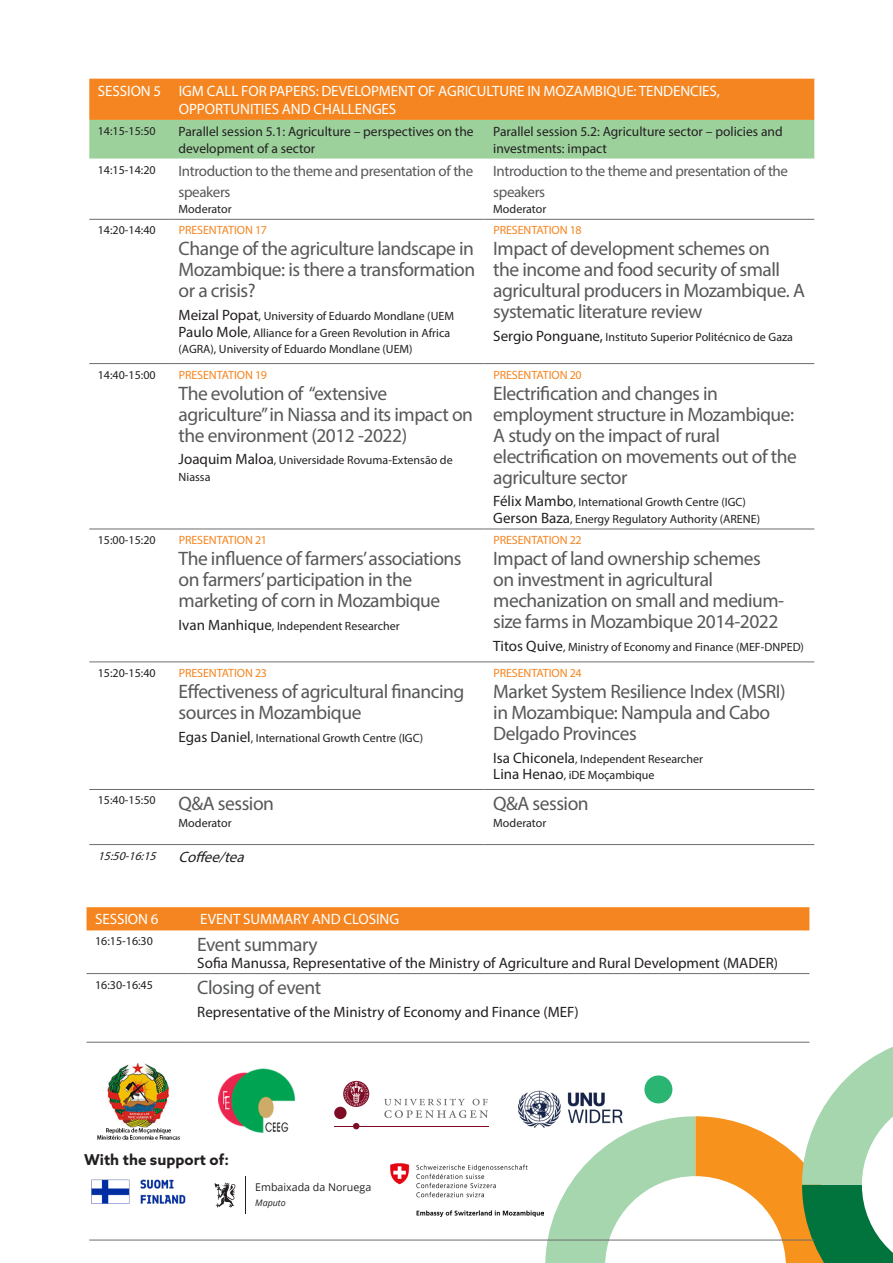
<style>
.page{position:relative;width:893px;height:1263px;background:#fff}
.page>*{position:absolute;margin:0;border:0;box-sizing:border-box;transform-origin:0 0}
.Heading_table{font:19.5px/21px "Myriad Pro";letter-spacing:-.025em;color:#57585a}
.Dayheading_table{font:15px/18px "Myriad Pro";letter-spacing:-.005em;color:#fff}
.Heading_table-2{font:15px/21px "Myriad Pro";letter-spacing:-.025em;color:#57585a}
.Heading_table-3{font:15px "Myriad Pro";color:#231f20}
.Body_table{font:15px "Myriad Pro";color:#231f20}
.t1{font:700 15px "Azo Sans";color:#231f20}
.Body_table-2{font:italic 15px "Myriad Pro";color:#231f20}
.Body_table-3{font:13.5px/16.5px "Myriad Pro";color:#231f20}
.Heading_table-4{font:12px/16.5px "Myriad Pro";color:#231f20}
.Heading_table_custom{font:12px "Myriad Pro";letter-spacing:-.005em;color:#f58520}
.Time{font:12px "Myriad Pro";color:#231f20}
.Time-2{font:italic 12px "Myriad Pro";color:#231f20}
.t2{font:10.65px "Open Sans";color:#231f20}
.t3{font:italic 8.85px "Open Sans";color:#231f20}
.s1{font-size:15px}
</style>
<div class="page">
<svg style="left:545px;top:1041px;width:348px;height:222px"></svg>
<div style="left:644px;top:1075px;width:28px;height:28px;background:#2bb572;border-radius:50%"></div>
<svg style="left:343px;top:1081px;width:26px;height:26px"></svg>
<div style="left:334px;top:1107px;width:13px;height:12px;background:#7f0c25;border-radius:50%"></div>
<svg style="left:353px;top:1123px;width:6px;height:6px"></svg>
<svg style="left:344px;top:1082px;width:24px;height:24px"></svg>
<svg style="left:384px;top:1098px;width:104px;height:20px"></svg>
<hr style="left:334px;top:1126px;width:155px;height:1px;background:#7f0c25">
<div style="left:87px;top:907px;width:722px;height:23px;background:#f58520"></div>
<hr style="left:87px;top:973px;width:102px;height:1px;background:#6c6d70">
<hr style="left:189px;top:973px;width:620px;height:1px;background:#6c6d70">
<hr style="left:87px;top:1042px;width:102px;height:1px;background:#6c6d70">
<hr style="left:189px;top:1042px;width:620px;height:1px;background:#6c6d70">
<svg style="left:89px;top:79px;width:725px;height:80px;background:#caaa5d"></svg>
<hr style="left:89px;top:219px;width:81px;height:1px;background:#6c6d70">
<hr style="left:170px;top:219px;width:315px;height:1px;background:#6c6d70">
<hr style="left:485px;top:219px;width:329px;height:1px;background:#6c6d70">
<hr style="left:89px;top:363px;width:81px;height:1px;background:#6c6d70">
<hr style="left:170px;top:363px;width:315px;height:1px;background:#6c6d70">
<hr style="left:485px;top:363px;width:329px;height:1px;background:#6c6d70">
<hr style="left:89px;top:529px;width:81px;height:1px;background:#6c6d70">
<hr style="left:170px;top:529px;width:315px;height:1px;background:#6c6d70">
<hr style="left:485px;top:529px;width:329px;height:1px;background:#6c6d70">
<hr style="left:89px;top:662px;width:81px;height:1px;background:#6c6d70">
<hr style="left:170px;top:662px;width:315px;height:1px;background:#6c6d70">
<hr style="left:485px;top:662px;width:329px;height:1px;background:#6c6d70">
<hr style="left:89px;top:789px;width:81px;height:1px;background:#6c6d70">
<hr style="left:170px;top:789px;width:315px;height:1px;background:#6c6d70">
<hr style="left:485px;top:789px;width:329px;height:1px;background:#6c6d70">
<hr style="left:89px;top:844px;width:81px;height:1px;background:#6c6d70">
<hr style="left:170px;top:844px;width:315px;height:1px;background:#6c6d70">
<hr style="left:485px;top:844px;width:329px;height:1px;background:#6c6d70">
<hr style="left:89px;top:1240px;width:81px;height:1px;background:#6c6d70">
<hr style="left:170px;top:1240px;width:315px;height:1px;background:#6c6d70">
<hr style="left:485px;top:1240px;width:329px;height:1px;background:#6c6d70">
<img style="left:218px;top:1068px;width:78px;height:65px">
<img style="left:97px;top:1064px;width:84px;height:76px">
<img style="left:518px;top:1063px;width:128px;height:86px">
<img style="left:91px;top:1179px;width:95px;height:25px">
<img style="left:390px;top:1163px;width:153px;height:53px">
<svg style="left:215px;top:1182px;width:21px;height:26px"></svg>
<hr style="left:245px;top:1176px;width:1px;height:38px;background:#231f20">
<p class="Dayheading_table" style="left:98px;top:82px;width:65px">SESSION 5</p>
<p class="Dayheading_table" style="left:179px;top:82px;width:543px">IGM CALL FOR PAPERS: DEVELOPMENT OF AGRICULTURE IN MOZAMBIQUE: TENDENCIES,<br>OPPORTUNITIES AND CHALLENGES</p>
<p class="Time" style="left:98px;top:123px;width:59px">14:15-15:50</p>
<p class="Body_table-3" style="left:179px;top:123px;width:297px">Parallel session 5.1: Agriculture – perspectives on the development of a sector</p>
<p class="Body_table-3" style="left:493px;top:123px;width:291px">Parallel session 5.2: Agriculture sector – policies and investments: impact</p>
<p class="Time" style="left:98px;top:162px;width:59px">14:15-14:20</p>
<p class="Heading_table-2" style="left:179px;top:160px;width:296px">Introduction to the theme and presentation of the speakers</p>
<p class="Heading_table-4" style="left:179px;top:201px;width:55px">Moderator</p>
<p class="Heading_table-2" style="left:493px;top:160px;width:296px">Introduction to the theme and presentation of the speakers</p>
<p class="Heading_table-4" style="left:493px;top:201px;width:55px">Moderator</p>
<p class="Time" style="left:98px;top:223px;width:59px">14:20-14:40</p>
<p class="Heading_table_custom" style="left:179px;top:223px;width:90px">PRESENTATION 17</p>
<p class="Heading_table" style="left:179px;top:238px;width:298px;text-align:justify">Change of the agriculture landscape in Mozambique: is there a transformation or a crisis?</p>
<p class="Heading_table-4" style="left:179px;top:308px;width:277px"><span class="s1">Meizal Popat</span>, University of Eduardo Mondlane (UEM<br><span class="s1">Paulo Mole</span>, Alliance for a Green Revolution in Africa (AGRA), University of Eduardo Mondlane (UEM)</p>
<p class="Time" style="left:98px;top:367px;width:59px">14:40-15:00</p>
<p class="Heading_table_custom" style="left:179px;top:367px;width:90px">PRESENTATION 19</p>
<p class="Heading_table" style="left:179px;top:382px;width:296px">The evolution of “extensive agriculture” in Niassa and its impact on the environment (2012 -2022)</p>
<p class="Heading_table-4" style="left:179px;top:452px;width:276px"><span class="s1">Joaquim Maloa</span>, Universidade Rovuma-Extensão de<br>Niassa</p>
<p class="Time" style="left:98px;top:532px;width:59px">15:00-15:20</p>
<p class="Heading_table_custom" style="left:179px;top:532px;width:90px">PRESENTATION 21</p>
<p class="Heading_table" style="left:179px;top:548px;width:284px">The influence of farmers’ associations on farmers’ participation in the marketing of corn in Mozambique</p>
<p class="Heading_table-4" style="left:179px;top:617px;width:223px"><span class="s1">Ivan Manhique</span>, Independent Researcher</p>
<p class="Time" style="left:98px;top:665px;width:59px">15:20-15:40</p>
<p class="Heading_table_custom" style="left:179px;top:665px;width:90px">PRESENTATION 23</p>
<p class="Heading_table" style="left:179px;top:680px;width:287px">Effectiveness of agricultural financing sources in Mozambique</p>
<p class="Heading_table-4" style="left:179px;top:729px;width:246px"><span class="s1">Egas Daniel</span>, International Growth Centre (IGC)</p>
<p class="Time" style="left:98px;top:793px;width:59px">15:40-15:50</p>
<p class="Heading_table" style="left:179px;top:793px;width:97px">Q&amp;A session</p>
<p class="Heading_table-4" style="left:179px;top:814px;width:55px">Moderator</p>
<p class="Time-2" style="left:98px;top:848px;width:63px">15:50-16:15</p>
<p class="Body_table-2" style="left:179px;top:847px;width:71px">Coffee/tea</p>
<p class="Heading_table_custom" style="left:493px;top:223px;width:90px">PRESENTATION 18</p>
<p class="Heading_table" style="left:493px;top:238px;width:313px">Impact of development schemes on<br>the income and food security of small agricultural producers in Mozambique. A systematic literature review</p>
<p class="Heading_table-4" style="left:493px;top:329px;width:301px"><span class="s1">Sergio Ponguane,</span> Instituto Superior Politécnico de Gaza</p>
<p class="Heading_table_custom" style="left:493px;top:367px;width:90px">PRESENTATION 20</p>
<p class="Heading_table" style="left:493px;top:382px;width:305px">Electrification and changes in employment structure in Mozambique:<br>A study on the impact of rural electrification on movements out of the agriculture sector</p>
<p class="Heading_table-4" style="left:493px;top:494px;width:268px"><span class="s1">Félix Mambo</span>, International Growth Centre (IGC)<br><span class="s1">Gerson Baza</span>, Energy Regulatory Authority (ARENE)</p>
<p class="Heading_table_custom" style="left:493px;top:532px;width:90px">PRESENTATION 22</p>
<p class="Heading_table" style="left:493px;top:548px;width:292px">Impact of land ownership schemes on investment in agricultural mechanization on small and medium&shy;size farms in Mozambique 2014-2022</p>
<p class="Heading_table-4" style="left:493px;top:638px;width:312px"><span class="s1">Titos Quive</span>, Ministry of Economy and Finance (MEF-DNPED)</p>
<p class="Heading_table_custom" style="left:493px;top:665px;width:90px">PRESENTATION 24</p>
<p class="Heading_table" style="left:493px;top:680px;width:294px">Market System Resilience Index (MSRI) in Mozambique: Nampula and Cabo<br>Delgado Provinces</p>
<p class="Heading_table-4" style="left:493px;top:750px;width:211px"><span class="s1">Isa Chiconela</span>, Independent Researcher<br><span class="s1">Lina Henao</span>, iDE Moçambique</p>
<p class="Heading_table" style="left:493px;top:793px;width:97px">Q&amp;A session</p>
<p class="Heading_table-4" style="left:493px;top:814px;width:55px">Moderator</p>
<p class="Dayheading_table" style="left:95px;top:910px;width:65px">SESSION 6</p>
<p class="Dayheading_table" style="left:200px;top:910px;width:200px">EVENT SUMMARY AND CLOSING</p>
<p class="Time" style="left:95px;top:934px;width:59px">16:15-16:30</p>
<p class="Heading_table" style="left:197px;top:934px;width:122px">Event summary</p>
<p class="Heading_table-3" style="left:197px;top:953px;width:582px">Sofia Manussa, Representative of the Ministry of Agriculture and Rural Development (MADER)</p>
<p class="Time" style="left:95px;top:977px;width:59px">16:30-16:45</p>
<p class="Heading_table" style="left:197px;top:977px;width:125px">Closing of event</p>
<p class="Body_table" style="left:197px;top:1003px;width:383px">Representative of the Ministry of Economy and Finance (MEF)</p>
<p class="t1" style="left:84px;top:1150px;width:146px">With the support of:</p>
<p class="t2" style="left:255px;top:1180px;width:118px">Embaixada da Noruega</p>
<p class="t3" style="left:255px;top:1196px;width:32px">Maputo</p>
</div>
